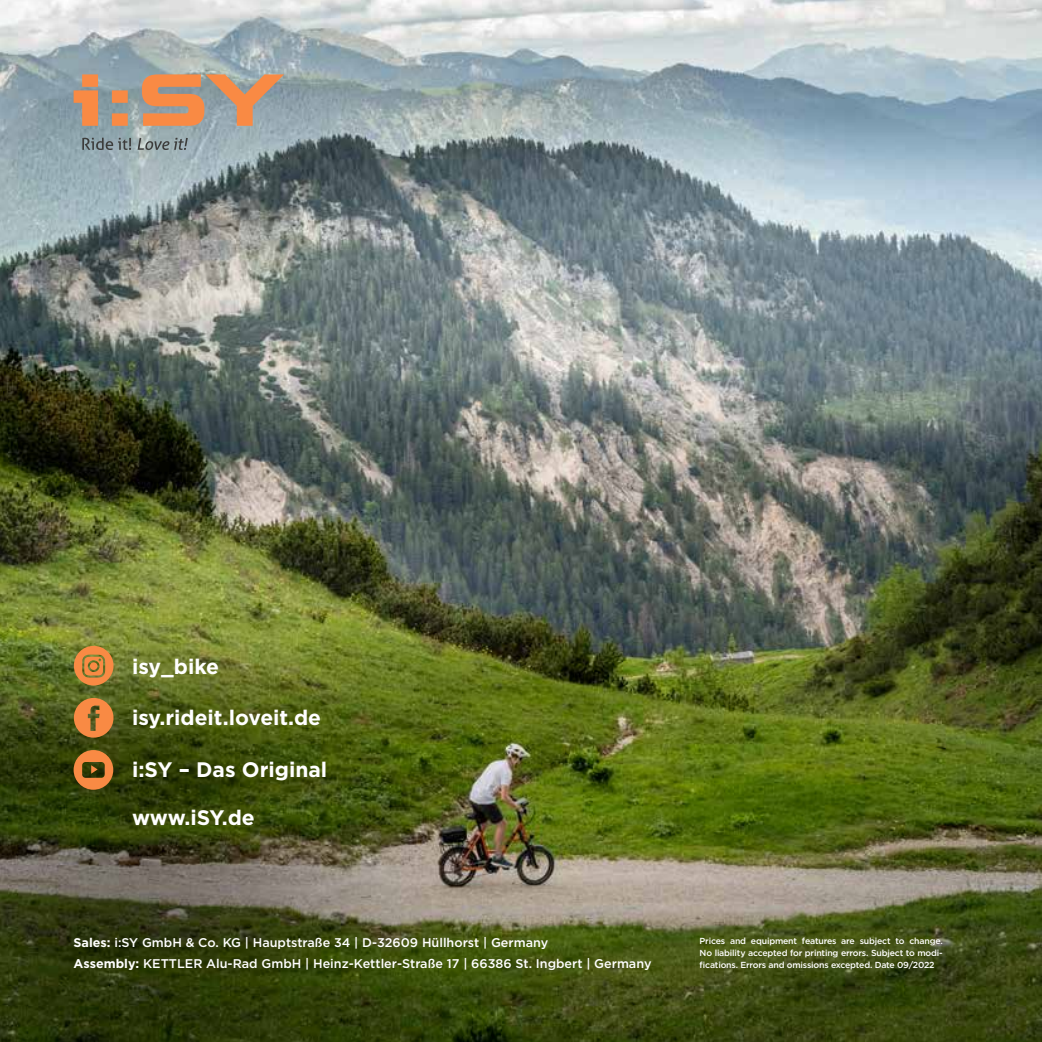
<style>
.page{position:relative;width:1042px;height:1042px;background:#fff}
.page>*{position:absolute;margin:0;border:0;box-sizing:border-box;transform-origin:0 0}
.t1{font:700 21px "Gotham";color:#fff}
.t2{font:500 12.6px/20.5px "Gotham";color:#fff}
.t3{font:500 8.75px/11.7px "Gotham";letter-spacing:-.02em;color:#fff;text-align:justify}
.s1{font-weight:700}
</style>
<div class="page">
<img style="left:0;top:0;width:1042px;height:1042px">
<svg style="left:74px;top:74px;width:210px;height:52px;background:#bf967b"></svg>
<svg style="left:82px;top:138px;width:49px;height:12px"></svg>
<svg style="left:138px;top:138px;width:50px;height:12px"></svg>
<svg style="left:74px;top:646px;width:40px;height:39px;background:#c5833b"></svg>
<svg style="left:74px;top:698px;width:40px;height:39px;background:#c27a38"></svg>
<svg style="left:74px;top:750px;width:39px;height:40px;background:#a4682a"></svg>
<h1 class="t1" style="left:132px;top:653px;width:89px">isy_bike</h1>
<h1 class="t1" style="left:132px;top:704px;width:191px">isy.rideit.loveit.de</h1>
<h1 class="t1" style="left:132px;top:755px;width:197px">i:SY – Das Original</h1>
<h1 class="t1" style="left:132px;top:803px;width:124px">www.iSY.de</h1>
<h2 class="t2" style="left:74px;top:932px;width:579px"><span class="s1">Sales:</span> i:SY GmbH &amp; Co. KG | Hauptstraße 34 | D-32609 Hüllhorst | Germany<br><span class="s1">Assembly:</span> KETTLER Alu-Rad GmbH | Heinz-Kettler-Straße 17 | 66386 St. Ingbert | Germany</h2>
<p class="t3" style="left:699px;top:935px;width:245px">Prices and equipment features are subject to change.<br>No liability accepted for printing errors. Subject to modi&shy;fications. Errors and omissions excepted. Date 09/2022</p>
</div>
